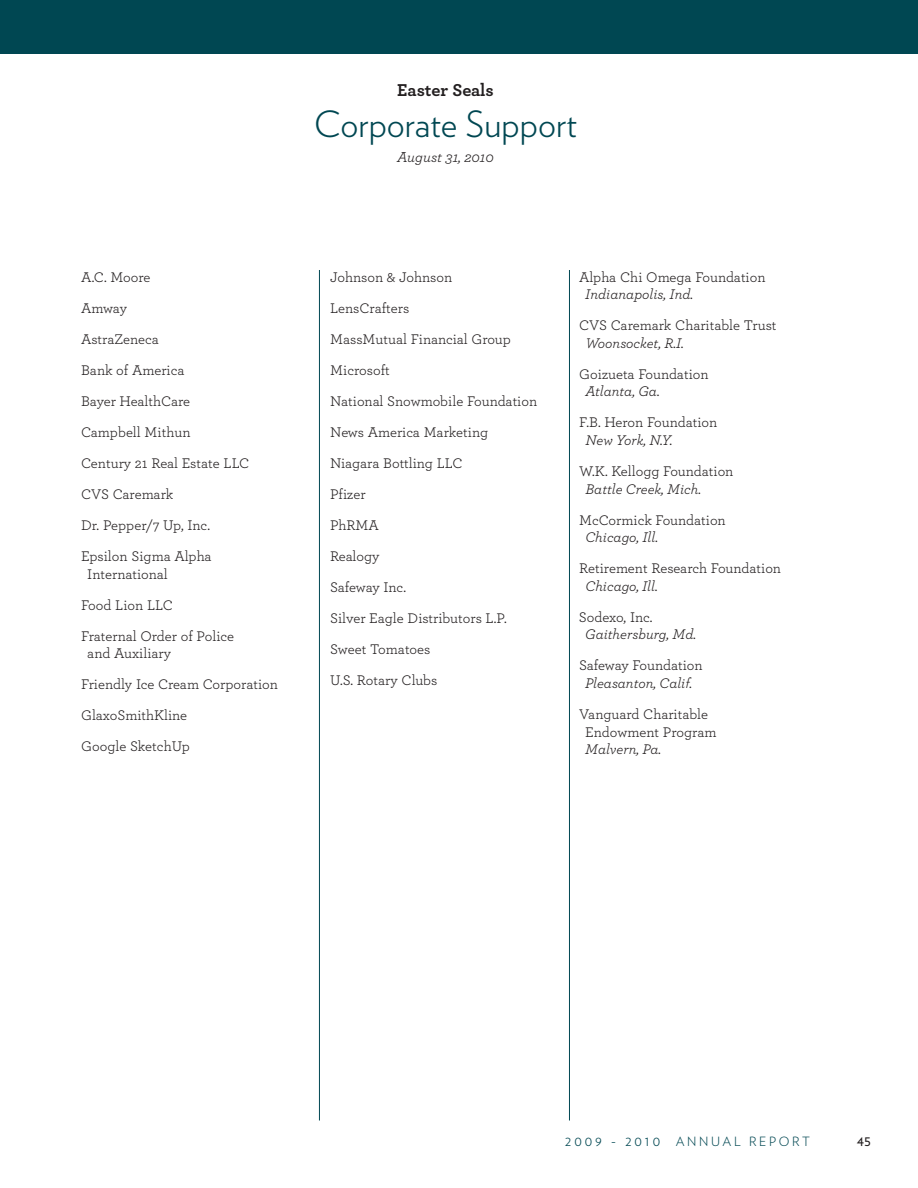
<style>
.page{position:relative;width:918px;height:1188px;background:#fff}
.page>*{position:absolute;margin:0;border:0;box-sizing:border-box;transform-origin:0 0}
.t1{font:300 36px "Verlag";color:#004752}
.t2{font:700 18px "Archer";letter-spacing:-.005em;color:#231f20}
.t3{font:italic 15px "Archer";color:#231f20}
.t4{font:15px "Verlag";color:#231f20}
.t5{font:14.7px/31px "Archer";color:#231f20}
.t6{font:italic 14.7px "Archer";color:#231f20}
.t7{font:300 12.75px "Verlag";letter-spacing:.21em;color:#004752}
.s1{font-size:14.25px}
</style>
<div class="page">
<div style="left:0;top:0;width:918px;height:54px;background:#004752"></div>
<hr style="left:319px;top:270px;width:1px;height:850px;background:#004752">
<hr style="left:569px;top:270px;width:1px;height:850px;background:#004752">
<p class="t2" style="left:397px;top:84px;width:98px">Easter Seals</p>
<h1 class="t1" style="left:314px;top:110px;width:264px">Corporate Support</h1>
<p class="t3" style="left:397px;top:152px;width:98px">August 31, 2010</p>
<p class="t5" style="left:81px;top:263px;width:170px">A.C. Moore<br>Amway<br>AstraZeneca<br>Bank of America<br>Bayer HealthCare<br>Campbell Mithun<br>Century 21 Real Estate LLC<br>CVS Caremark<br>Dr. Pepper/7 Up, Inc.<br>Epsilon Sigma Alpha</p>
<p class="t5" style="left:81px;top:560px;width:154px;text-indent:6px">International<br>Food Lion LLC<br>Fraternal Order of Police</p>
<p class="t5" style="left:81px;top:639px;width:198px;text-indent:6px">and Auxiliary<br>Friendly Ice Cream Corporation<br>GlaxoSmithKline<br>Google SketchUp</p>
<p class="t5" style="left:330px;top:263px;width:209px">Johnson &amp; Johnson<br>LensCrafters<br>MassMutual Financial Group<br>Microsoft<br>National Snowmobile Foundation<br>News America Marketing<br>Niagara Bottling LLC<br>Pfizer<br>PhRMA<br>Realogy<br>Safeway Inc.<br>Silver Eagle Distributors L.P.<br>Sweet Tomatoes<br>U.S. Rotary Clubs</p>
<p class="t5" style="left:579px;top:263px;width:188px">Alpha Chi Omega Foundation</p>
<p class="t6" style="left:585px;top:290px;width:109px">Indianapolis, Ind.</p>
<p class="t5" style="left:579px;top:311px;width:199px">CVS Caremark Charitable Trust</p>
<p class="t6" style="left:585px;top:338px;width:100px">Woonsocket, R.I.</p>
<p class="t5" style="left:579px;top:360px;width:131px">Goizueta Foundation</p>
<p class="t6" style="left:585px;top:387px;width:76px">Atlanta, Ga.</p>
<p class="t5" style="left:579px;top:409px;width:140px">F.B. Heron Foundation</p>
<p class="t6" style="left:585px;top:435px;width:89px">New York, N.Y.</p>
<p class="t5" style="left:579px;top:457px;width:156px">W.K. Kellogg Foundation</p>
<p class="t6" style="left:585px;top:484px;width:117px">Battle Creek, Mich.</p>
<p class="t5" style="left:579px;top:506px;width:148px">McCormick Foundation</p>
<p class="t6" style="left:585px;top:533px;width:74px">Chicago, Ill.</p>
<p class="t5" style="left:579px;top:554px;width:203px">Retirement Research Foundation</p>
<p class="t6" style="left:586px;top:581px;width:74px">Chicago, Ill.</p>
<p class="t5" style="left:579px;top:603px;width:75px">Sodexo, Inc.</p>
<p class="t6" style="left:585px;top:630px;width:112px">Gaithersburg, Md.</p>
<p class="t5" style="left:579px;top:652px;width:125px">Safeway Foundation</p>
<p class="t6" style="left:585px;top:678px;width:108px">Pleasanton, Calif.</p>
<p class="t5" style="left:579px;top:707px;width:139px;line-height:17.5px;text-align:center">Vanguard Charitable<br>Endowment Program</p>
<p class="t6" style="left:585px;top:745px;width:78px">Malvern, Pa.</p>
<p class="t7" style="left:565px;top:1136px;width:246px"><span class="s1">2009 - 2010</span> ANNUAL REPORT</p>
<p class="t4" style="left:857px;top:1135px;width:16px">45</p>
</div>
